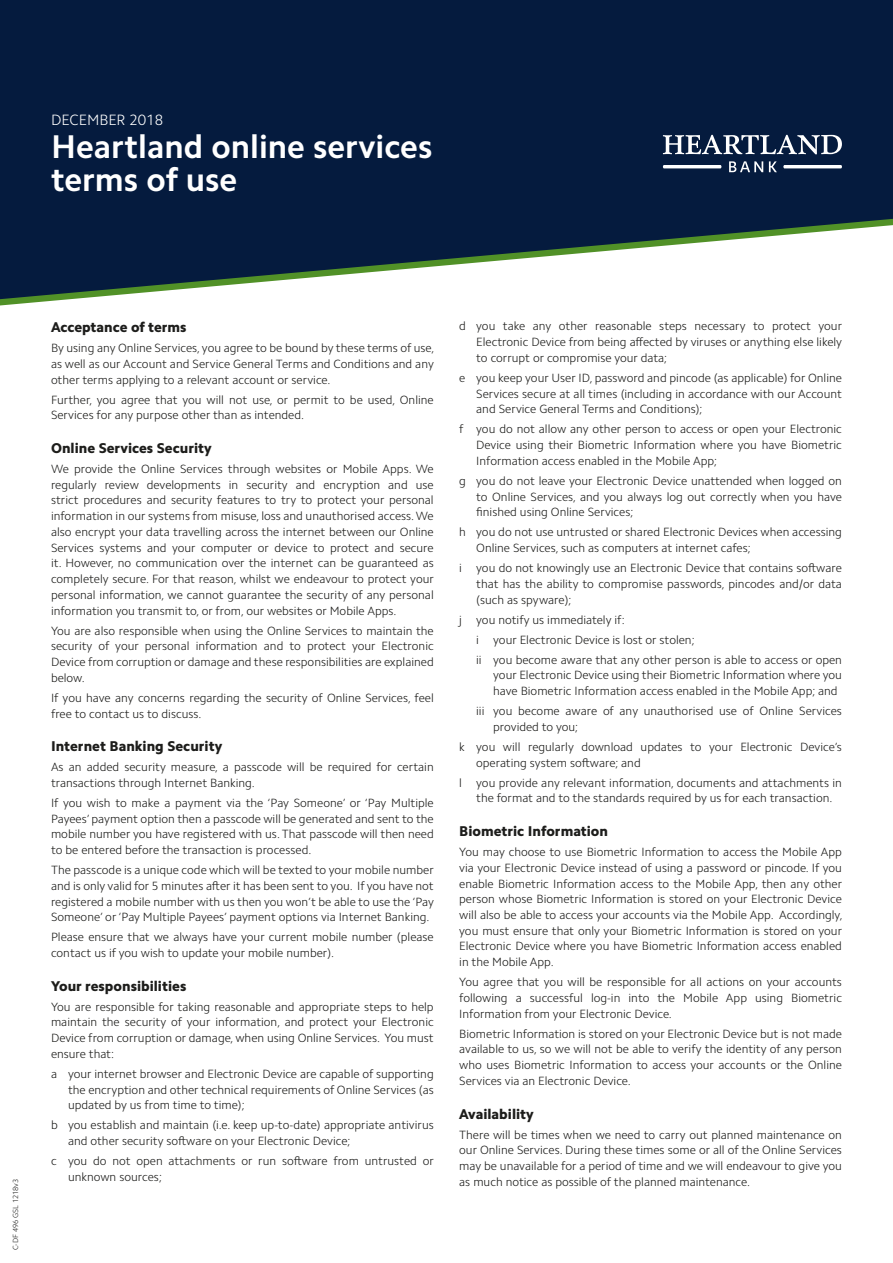
<style>
.page{position:relative;width:893px;height:1263px;background:#fff}
.page>*{position:absolute;margin:0;border:0;box-sizing:border-box;transform-origin:0 0}
.t1{font:700 33px/33px "Camphor Pro";color:#fff}
.t2{font:300 15px "Camphor Pro";color:#fff}
.t3{font:800 14.25px "Camphor Pro";color:#1d1d1b}
.t4{font:300 12px/15.8px "Camphor Pro";color:#1d1d1b;text-align:justify}
.t5{font:300 7.5px "Camphor Pro";color:#1d1d1b}
</style>
<div class="page">
<svg style="left:0;top:0;width:893px;height:299px;background:#233753"></svg>
<svg style="left:663px;top:135px;width:179px;height:19px"></svg>
<svg style="left:729px;top:161px;width:34px;height:11px"></svg>
<svg style="left:769px;top:161px;width:8px;height:11px"></svg>
<svg style="left:783px;top:165px;width:59px;height:3px"></svg>
<svg style="left:663px;top:165px;width:58px;height:3px"></svg>
<p class="t2" style="left:51px;top:111px;width:114px">DECEMBER 2018</p>
<h1 class="t1" style="left:51px;top:130px;width:383px">Heartland online services terms of use</h1>
<p class="t5" style="left:11px;top:1250px;width:73px;rotate:-90deg">C-DF 496 GSL 1218v3</p>
<p class="t3" style="left:51px;top:319px;width:137px">Acceptance of terms</p>
<p class="t4" style="left:51px;top:340px;width:385px">By using any Online Services, you agree to be bound by these terms of use, as well as our Account and Service General Terms and Conditions and any other terms applying to a relevant account or service.</p>
<p class="t4" style="left:51px;top:392px;width:384px">Further, you agree that you will not use, or permit to be used, Online<br>Services for any purpose other than as intended.</p>
<p class="t3" style="left:51px;top:439px;width:162px">Online Services Security</p>
<p class="t4" style="left:51px;top:461px;width:384px">We provide the Online Services through websites or Mobile Apps. We regularly review developments in security and encryption and use strict procedures and security features to try to protect your personal information in our systems from misuse, loss and unauthorised access. We also encrypt your data travelling across the internet between our Online Services systems and your computer or device to protect and secure it. However, no communication over the internet can be guaranteed as completely secure. For that reason, whilst we endeavour to protect your personal information, we cannot guarantee the security of any personal information you transmit to, or from, our websites or Mobile Apps.</p>
<p class="t4" style="left:51px;top:622px;width:384px">You are also responsible when using the Online Services to maintain the security of your personal information and to protect your Electronic Device from corruption or damage and these responsibilities are explained below.</p>
<p class="t4" style="left:51px;top:690px;width:384px">If you have any concerns regarding the security of Online Services, feel free to contact us to discuss.</p>
<p class="t3" style="left:51px;top:738px;width:173px">Internet Banking Security</p>
<p class="t4" style="left:51px;top:759px;width:384px">As an added security measure, a passcode will be required for certain transactions through Internet Banking.</p>
<p class="t4" style="left:51px;top:795px;width:384px">If you wish to make a payment via the ‘Pay Someone’ or ‘Pay Multiple Payees’ payment option then a passcode will be generated and sent to the mobile number you have registered with us. That passcode will then need to be entered before the transaction is processed.</p>
<p class="t4" style="left:51px;top:862px;width:384px">The passcode is a unique code which will be texted to your mobile number and is only valid for 5 minutes after it has been sent to you. If you have not registered a mobile number with us then you won’t be able to use the ‘Pay Someone’ or ‘Pay Multiple Payees’ payment options via Internet Banking.</p>
<p class="t4" style="left:51px;top:929px;width:384px">Please ensure that we always have your current mobile number (please contact us if you wish to update your mobile number).</p>
<p class="t3" style="left:51px;top:977px;width:137px">Your responsibilities</p>
<p class="t4" style="left:51px;top:999px;width:384px">You are responsible for taking reasonable and appropriate steps to help maintain the security of your information, and protect your Electronic Device from corruption or damage, when using Online Services. You must ensure that:</p>
<p class="t4" style="left:68px;top:1066px;width:367px;text-indent:-17px">a your internet browser and Electronic Device are capable of supporting the encryption and other technical requirements of Online Services (as updated by us from time to time);</p>
<p class="t4" style="left:68px;top:1117px;width:367px;text-indent:-17px">b you establish and maintain (i.e. keep up-to-date) appropriate antivirus and other security software on your Electronic Device;</p>
<p class="t4" style="left:68px;top:1153px;width:367px;text-indent:-17px">c you do not open attachments or run software from untrusted or unknown sources;</p>
<p class="t4" style="left:476px;top:318px;width:367px;text-indent:-17px">d you take any other reasonable steps necessary to protect your Electronic Device from being affected by viruses or anything else likely to corrupt or compromise your data;</p>
<p class="t4" style="left:476px;top:370px;width:367px;text-indent:-17px">e you keep your User ID, password and pincode (as applicable) for Online Services secure at all times (including in accordance with our Account and Service General Terms and Conditions);</p>
<p class="t4" style="left:476px;top:421px;width:367px;text-indent:-17px">f you do not allow any other person to access or open your Electronic Device using their Biometric Information where you have Biometric Information access enabled in the Mobile App;</p>
<p class="t4" style="left:476px;top:473px;width:367px;text-indent:-17px">g you do not leave your Electronic Device unattended when logged on to Online Services, and you always log out correctly when you have finished using Online Services;</p>
<p class="t4" style="left:476px;top:524px;width:367px;text-indent:-17px">h you do not use untrusted or shared Electronic Devices when accessing<br>Online Services, such as computers at internet cafes;</p>
<p class="t4" style="left:476px;top:560px;width:367px;text-indent:-17px">i you do not knowingly use an Electronic Device that contains software that has the ability to compromise passwords, pincodes and/or data (such as spyware);</p>
<p class="t4" style="left:476px;top:609px;width:367px;line-height:20px;text-align:left;text-indent:-17px">j you notify us immediately if:<br>i your Electronic Device is lost or stolen;<br>ii you become aware that any other person is able to access or open</p>
<p class="t4" style="left:493px;top:667px;width:350px">your Electronic Device using their Biometric Information where you have Biometric Information access enabled in the Mobile App; and</p>
<p class="t4" style="left:493px;top:703px;width:350px;text-indent:-17px">iii you become aware of any unauthorised use of Online Services provided to you;</p>
<p class="t4" style="left:476px;top:739px;width:367px;text-indent:-17px">k you will regularly download updates to your Electronic Device’s operating system software; and</p>
<p class="t4" style="left:476px;top:775px;width:367px;text-indent:-17px">l you provide any relevant information, documents and attachments in the format and to the standards required by us for each transaction.</p>
<p class="t3" style="left:459px;top:823px;width:150px">Biometric Information</p>
<p class="t4" style="left:459px;top:844px;width:385px">You may choose to use Biometric Information to access the Mobile App via your Electronic Device instead of using a password or pincode. If you enable Biometric Information access to the Mobile App, then any other person whose Biometric Information is stored on your Electronic Device will also be able to access your accounts via the Mobile App. Accordingly, you must ensure that only your Biometric Information is stored on your Electronic Device where you have Biometric Information access enabled in the Mobile App.</p>
<p class="t4" style="left:459px;top:974px;width:384px">You agree that you will be responsible for all actions on your accounts following a successful log-in into the Mobile App using Biometric Information from your Electronic Device.</p>
<p class="t4" style="left:459px;top:1026px;width:384px">Biometric Information is stored on your Electronic Device but is not made available to us, so we will not be able to verify the identity of any person who uses Biometric Information to access your accounts or the Online Services via an Electronic Device.</p>
<p class="t3" style="left:459px;top:1105px;width:76px">Availability</p>
<p class="t4" style="left:459px;top:1126px;width:384px">There will be times when we need to carry out planned maintenance on our Online Services. During these times some or all of the Online Services may be unavailable for a period of time and we will endeavour to give you as much notice as possible of the planned maintenance.</p>
</div>
